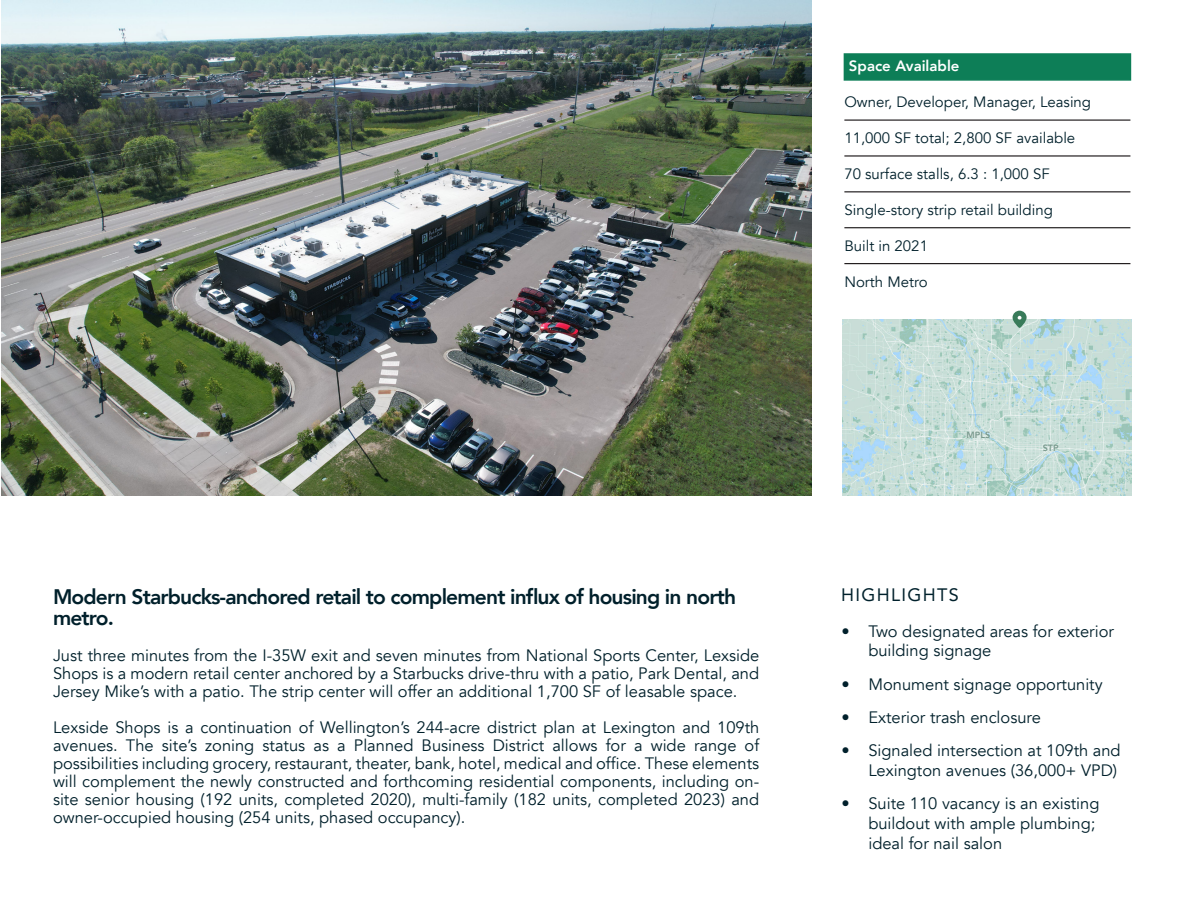
<style>
.page{position:relative;width:1188px;height:918px;background:#fff}
.page>*{position:absolute;margin:0;border:0;box-sizing:border-box;transform-origin:0 0}
.t1{font:800 21px/21px "Avenir";letter-spacing:-.04em;color:#00202b}
.t2{font:18px "Avenir";letter-spacing:.075em;color:#00212c}
.t3{font:16.5px/18px "Avenir";color:#00202b}
.t4{font:15px "Avenir";color:#00202b}
.t5{font:800 15px "Avenir";color:#fff}
.t6{font:800 9px "Avenir";color:#79998d}
</style>
<div class="page">
<div style="left:844px;top:53px;width:287px;height:28px;background:#0d7e57;border:2px solid #0d7e57"></div>
<hr style="left:844px;top:119px;width:286px;height:2px;background:#231f20">
<hr style="left:844px;top:227px;width:286px;height:1px;background:#231f20">
<hr style="left:844px;top:155px;width:286px;height:2px;background:#231f20">
<hr style="left:844px;top:263px;width:286px;height:1px;background:#231f20">
<hr style="left:844px;top:191px;width:286px;height:1px;background:#231f20">
<img style="left:842px;top:320px;width:289px;height:176px">
<svg style="left:1013px;top:311px;width:14px;height:17px"></svg>
<img style="left:1px;top:0;width:810px;height:496px">
<p class="t1" style="left:53px;top:586px;width:685px">Modern Starbucks-anchored retail to complement influx of housing in north metro.</p>
<p class="t3" style="left:53px;top:647px;width:708px;text-align:justify">Just three minutes from the I-35W exit and seven minutes from National Sports Center, Lexside Shops is a modern retail center anchored by a Starbucks drive-thru with a patio, Park Dental, and Jersey Mike’s with a patio. The strip center will offer an additional 1,700 SF of leasable space.</p>
<p class="t3" style="left:53px;top:719px;width:708px;text-align:justify">Lexside Shops is a continuation of Wellington’s 244-acre district plan at Lexington and 109th avenues. The site’s zoning status as a Planned Business District allows for a wide range of possibilities including grocery, restaurant, theater, bank, hotel, medical and office. These elements will complement the newly constructed and forthcoming residential components, including on&shy;site senior housing (192 units, completed 2020), multi-family (182 units, completed 2023) and owner-occupied housing (254 units, phased occupancy).</p>
<p class="t5" style="left:849px;top:55px;width:112px">Space Available</p>
<p class="t4" style="left:844px;top:93px;width:248px">Owner, Developer, Manager, Leasing</p>
<p class="t4" style="left:844px;top:129px;width:232px">11,000 SF total; 2,800 SF available</p>
<p class="t4" style="left:844px;top:165px;width:207px">70 surface stalls, 6.3 : 1,000 SF</p>
<p class="t4" style="left:844px;top:201px;width:210px">Single-story strip retail building</p>
<p class="t4" style="left:844px;top:237px;width:85px">Built in 2021</p>
<p class="t4" style="left:844px;top:273px;width:85px">North Metro</p>
<p class="t6" style="left:967px;top:428px;width:25px">MPLS</p>
<p class="t6" style="left:1043px;top:440px;width:17px">STP</p>
<p class="t2" style="left:841px;top:580px;width:119px">HIGHLIGHTS</p>
<p class="t3" style="left:868px;top:621px;width:247px;line-height:19.8px;text-indent:-27px">• Two designated areas for exterior building signage</p>
<p class="t3" style="left:841px;top:675px;width:263px">• Monument signage opportunity</p>
<p class="t3" style="left:841px;top:709px;width:201px">• Exterior trash enclosure</p>
<p class="t3" style="left:841px;top:741px;width:281px;line-height:19.8px;text-align:right">• Signaled intersection at 109th and<br>Lexington avenues (36,000+ VPD)</p>
<p class="t3" style="left:868px;top:794px;width:233px;line-height:19.8px;text-indent:-27px">• Suite 110 vacancy is an existing buildout with ample plumbing; ideal for nail salon</p>
</div>
